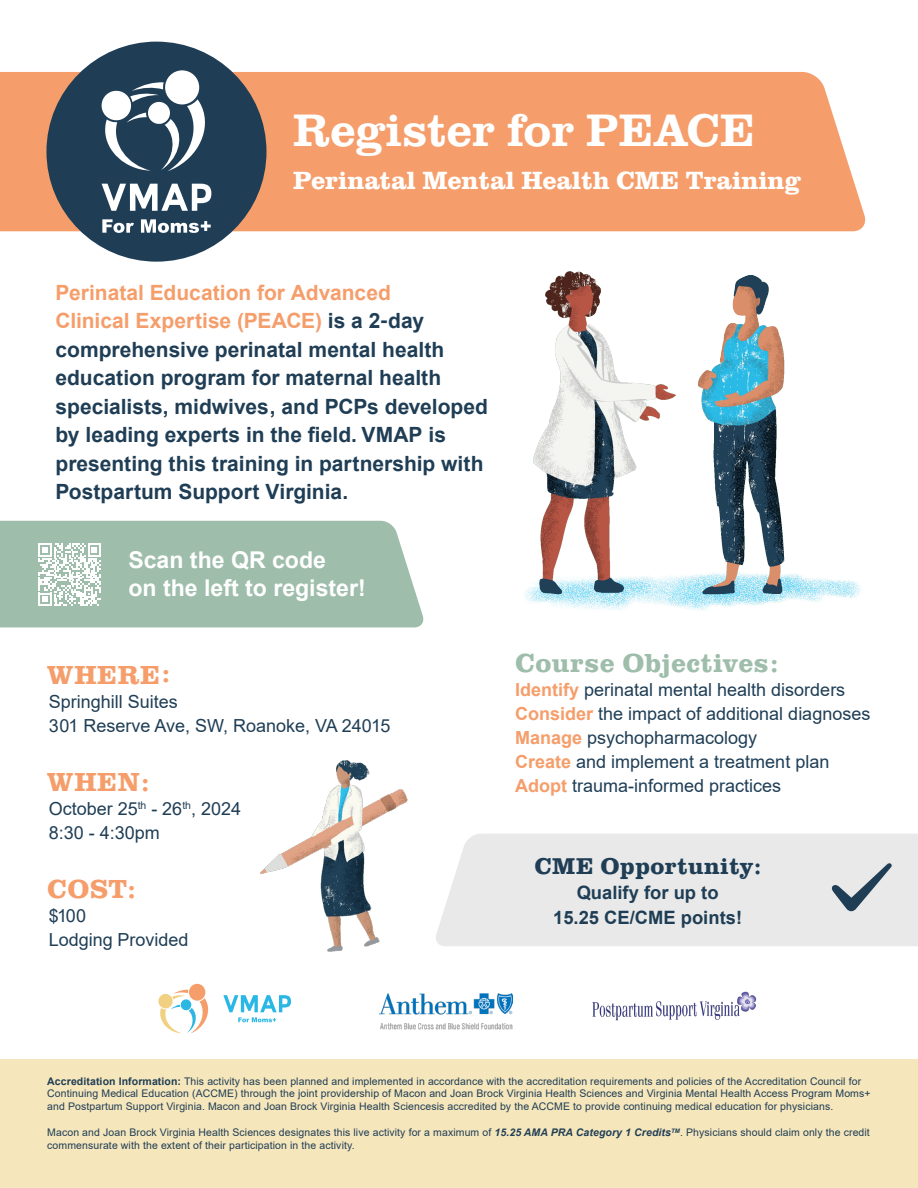
<style>
.page{position:relative;width:918px;height:1188px;background:#fff}
.page>*{position:absolute;margin:0;border:0;box-sizing:border-box;transform-origin:0 0}
.t1{font:500 47.1px "Clarendon URW";color:#fff}
.t2{font:700 27px "Clarendon URW";letter-spacing:.02em;color:#9ebdaa}
.t3{font:700 27px "Clarendon URW";letter-spacing:.02em;color:#f59e6b}
.t4{font:700 25.8px "Clarendon URW";color:#fff}
.t5{font:700 23.7px "Clarendon URW";letter-spacing:.02em;color:#1f3e55}
.t6{font:700 23.1px "Arial";color:#fff}
.t7{font:700 21px/28.5px "Arial";color:#1f3e55}
.t8{font:700 18.45px/24.9px "Arial";color:#1f3e55;text-align:center}
.t9{font:18px "Arial";color:#1f3e55}
.t10{font:10.5px/12.6px "Arial";letter-spacing:.01em;color:#1f3e55}
.s1{color:#f59e6b}
.s2{font-weight:700;color:#f59e6b}
.s3{font-weight:700}
.s4{font-weight:700;font-style:italic}
</style>
<div class="page">
<img style="left:524px;top:271px;width:338px;height:340px">
<div style="left:0;top:1059px;width:918px;height:129px;background:#f6e6bc"></div>
<div style="left:0;top:521px;width:424px;height:106px;background:#9ebdaa"></div>
<div style="left:436px;top:834px;width:482px;height:112px;background:#e9e9e9"></div>
<svg style="left:831px;top:863px;width:61px;height:49px;background:#bac1c6"></svg>
<img style="left:592px;top:992px;width:165px;height:29px">
<img style="left:380px;top:994px;width:132px;height:36px">
<div style="left:189px;top:984px;width:16px;height:17px;background:#f59e6b;border-radius:50%"></div>
<svg style="left:158px;top:990px;width:51px;height:44px"></svg>
<svg style="left:223px;top:995px;width:68px;height:27px"></svg>
<div style="left:0;top:72px;width:866px;height:159px;background:#f59e6b"></div>
<div style="left:46px;top:42px;width:221px;height:220px;background:#1f3e55;border-radius:50%"></div>
<div style="left:165px;top:70px;width:34px;height:34px;background:#fff;border-radius:50%"></div>
<svg style="left:101px;top:82px;width:104px;height:89px"></svg>
<svg style="left:102px;top:184px;width:109px;height:27px"></svg>
<svg style="left:102px;top:219px;width:32px;height:14px"></svg>
<svg style="left:141px;top:219px;width:70px;height:14px"></svg>
<img style="left:260px;top:760px;width:148px;height:192px">
<svg style="left:38px;top:543px;width:63px;height:63px"></svg>
<p class="t1" style="left:293px;top:96px;width:464px">Register for PEACE</p>
<p class="t4" style="left:293px;top:161px;width:509px">Perinatal Mental Health CME Training</p>
<p class="t7" style="left:56px;top:278px;width:434px"><span class="s1">Perinatal Education for Advanced<br>Clinical Expertise (PEACE)</span> is a 2-day comprehensive perinatal mental health education program for maternal health specialists, midwives, and PCPs developed by leading experts in the field. VMAP is presenting this training in partnership with Postpartum Support Virginia.</p>
<p class="t6" style="left:128px;top:543px;width:199px">Scan the QR code</p>
<p class="t6" style="left:128px;top:571px;width:239px">on the left to register!</p>
<p class="t3" style="left:47px;top:655px;width:124px">WHERE:</p>
<p class="t9" style="left:49px;top:689px;width:131px">Springhill Suites</p>
<p class="t9" style="left:49px;top:713px;width:343px">301 Reserve Ave, SW, Roanoke, VA 24015</p>
<p class="t3" style="left:47px;top:762px;width:103px">WHEN:</p>
<p class="t9" style="left:49px;top:796px;width:194px">October 25<sup>th</sup> - 26<sup>th</sup>, 2024</p>
<p class="t9" style="left:49px;top:820px;width:113px">8:30 - 4:30pm</p>
<p class="t3" style="left:47px;top:869px;width:89px">COST:</p>
<p class="t9" style="left:49px;top:904px;width:39px">$100</p>
<p class="t9" style="left:49px;top:928px;width:141px">Lodging Provided</p>
<p class="t2" style="left:515px;top:643px;width:264px">Course Objectives:</p>
<p class="t9" style="left:515px;top:677px;width:332px"><span class="s2">Identify</span> perinatal mental health disorders</p>
<p class="t9" style="left:515px;top:701px;width:357px"><span class="s2">Consider</span> the impact of additional diagnoses</p>
<p class="t9" style="left:515px;top:725px;width:244px"><span class="s2">Manage</span> psychopharmacology</p>
<p class="t9" style="left:515px;top:749px;width:316px"><span class="s2">Create</span> and implement a treatment plan</p>
<p class="t9" style="left:515px;top:773px;width:268px"><span class="s2">Adopt</span> trauma-informed practices</p>
<p class="t5" style="left:534px;top:848px;width:228px">CME Opportunity:</p>
<p class="t8" style="left:553px;top:880px;width:190px">Qualify for up to<br>15.25 CE/CME points!</p>
<p class="t10" style="left:47px;top:1075px;width:825px"><span class="s3">Accreditation Information:</span> This activity has been planned and implemented in accordance with the accreditation requirements and policies of the Accreditation Council for<br>Continuing Medical Education (ACCME) through the joint providership of Macon and Joan Brock Virginia Health Sciences and Virginia Mental Health Access Program Moms+ and Postpartum Support Virginia. Macon and Joan Brock Virginia Health Sciencesis accredited by the ACCME to provide continuing medical education for physicians.</p>
<p class="t10" style="left:47px;top:1126px;width:824px">Macon and Joan Brock Virginia Health Sciences designates this live activity for a maximum of <span class="s4">15.25 AMA PRA Category 1 Credits</span><sup>TM</sup>. Physicians should claim only the credit commensurate with the extent of their participation in the activity.</p>
</div>
